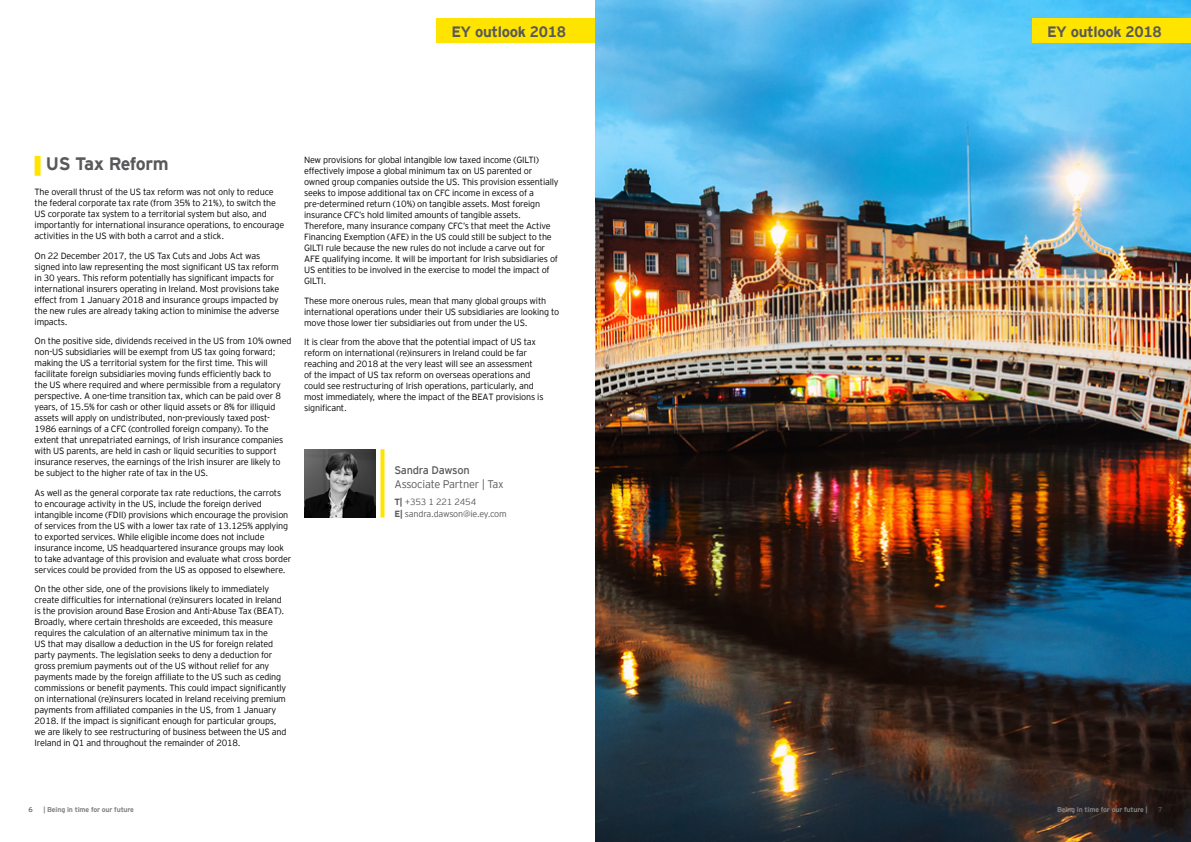
<style>
.page{position:relative;width:1191px;height:842px;background:#fff}
.page>*{position:absolute;margin:0;border:0;box-sizing:border-box;transform-origin:0 0}
.Heading2{font:700 18px "EY Interstate";letter-spacing:-.02em;color:#58595b}
.t1{font:700 15px "EY Interstate";letter-spacing:-.02em;color:#58595b}
.Contact_Name{font:300 11px/14.3px "EY Interstate";letter-spacing:-.02em;color:#58595b}
.Body_copy{font:300 9px/11px "EY Interstate";letter-spacing:-.02em;color:#000}
.Contact_Details{font:300 9px/12px "EY Interstate";letter-spacing:-.02em;color:#58595b}
.t2{font:700 7px "EY Interstate";letter-spacing:-.02em;color:#808285}
.t3{font:7px "EY Interstate";color:#58595b}
.s1{font-weight:400}
.s2{font-weight:700}
</style>
<div class="page">
<img style="left:595px;top:0;width:596px;height:842px">
<div style="left:436px;top:18px;width:159px;height:25px;background:#ffe400"></div>
<div style="left:1032px;top:18px;width:159px;height:25px;background:#ffe400"></div>
<div style="left:35px;top:156px;width:6px;height:20px;background:#ffe400"></div>
<svg style="left:380px;top:449px;width:4px;height:68px"></svg>
<img style="left:304px;top:449px;width:71px;height:68px">
<h2 class="t1" style="left:451px;top:21px;width:116px">EY outlook 2018</h2>
<h2 class="t1" style="left:1047px;top:21px;width:116px">EY outlook 2018</h2>
<p class="Heading2" style="left:46px;top:151px;width:124px">US Tax Reform</p>
<p class="Body_copy" style="left:35px;top:186px;width:251px">The overall thrust of the US tax reform was not only to reduce the federal corporate tax rate (from 35% to 21%), to switch the US corporate tax system to a territorial system but also, and importantly for international insurance operations, to encourage activities in the US with both a carrot and a stick.</p>
<p class="Body_copy" style="left:35px;top:249px;width:246px">On 22 December 2017, the US Tax Cuts and Jobs Act was signed into law representing the most significant US tax reform in 30 years. This reform potentially has significant impacts for international insurers operating in Ireland. Most provisions take effect from 1 January 2018 and insurance groups impacted by the new rules are already taking action to minimise the adverse impacts.</p>
<p class="Body_copy" style="left:35px;top:335px;width:258px">On the positive side, dividends received in the US from 10% owned non-US subsidiaries will be exempt from US tax going forward; making the US a territorial system for the first time. This will facilitate foreign subsidiaries moving funds efficiently back to<br>the US where required and where permissible from a regulatory perspective. A one-time transition tax, which can be paid over 8 years, of 15.5% for cash or other liquid assets or 8% for illiquid assets will apply on undistributed, non-previously taxed post-1986 earnings of a CFC (controlled foreign company). To the extent that unrepatriated earnings, of Irish insurance companies with US parents, are held in cash or liquid securities to support insurance reserves, the earnings of the Irish insurer are likely to be subject to the higher rate of tax in the US.</p>
<p class="Body_copy" style="left:35px;top:486px;width:258px">As well as the general corporate tax rate reductions, the carrots to encourage activity in the US, include the foreign derived intangible income (FDII) provisions which encourage the provision of services from the US with a lower tax rate of 13.125% applying to exported services. While eligible income does not include insurance income, US headquartered insurance groups may look to take advantage of this provision and evaluate what cross border services could be provided from the US as opposed to elsewhere.</p>
<p class="Body_copy" style="left:35px;top:583px;width:253px">On the other side, one of the provisions likely to immediately create difficulties for international (re)insurers located in Ireland is the provision around Base Erosion and Anti-Abuse Tax (BEAT).<br>Broadly, where certain thresholds are exceeded, this measure requires the calculation of an alternative minimum tax in the<br>US that may disallow a deduction in the US for foreign related party payments. The legislation seeks to deny a deduction for gross premium payments out of the US without relief for any payments made by the foreign affiliate to the US such as ceding commissions or benefit payments. This could impact significantly on international (re)insurers located in Ireland receiving premium payments from affiliated companies in the US, from 1 January 2018. If the impact is significant enough for particular groups, we are likely to see restructuring of business between the US and Ireland in Q1 and throughout the remainder of 2018.</p>
<p class="Body_copy" style="left:304px;top:154px;width:256px">New provisions for global intangible low taxed income (GILTI) effectively impose a global minimum tax on US parented or owned group companies outside the US. This provision essentially seeks to impose additional tax on CFC income in excess of a pre-determined return (10%) on tangible assets. Most foreign insurance CFC’s hold limited amounts of tangible assets.<br>Therefore, many insurance company CFC’s that meet the Active Financing Exemption (AFE) in the US could still be subject to the GILTI rule because the new rules do not include a carve out for AFE qualifying income. It will be important for Irish subsidiaries of US entities to be involved in the exercise to model the impact of GILTI.</p>
<p class="Body_copy" style="left:304px;top:294px;width:257px">These more onerous rules, mean that many global groups with international operations under their US subsidiaries are looking to move those lower tier subsidiaries out from under the US.</p>
<p class="Body_copy" style="left:304px;top:336px;width:241px">It is clear from the above that the potential impact of US tax reform on international (re)insurers in Ireland could be far reaching and 2018 at the very least will see an assessment<br>of the impact of US tax reform on overseas operations and could see restructuring of Irish operations, particularly, and most immediately, where the impact of the BEAT provisions is significant.</p>
<p class="Contact_Name" style="left:394px;top:462px;width:111px"><span class="s1">Sandra Dawson<br></span>Associate Partner | Tax</p>
<p class="Contact_Details" style="left:394px;top:496px;width:114px"><span class="s2">T|</span> +353 1 221 2454<br><span class="s2">E|</span> sandra.dawson@ie.ey.com</p>
<p class="t3" style="left:28px;top:804px;width:6px">6</p>
<p class="t2" style="left:43px;top:804px;width:92px">| Being in time for our future</p>
<p class="t2" style="left:1057px;top:804px;width:92px">Being in time for our future |</p>
<p class="t3" style="left:1158px;top:804px;width:6px">7</p>
</div>
